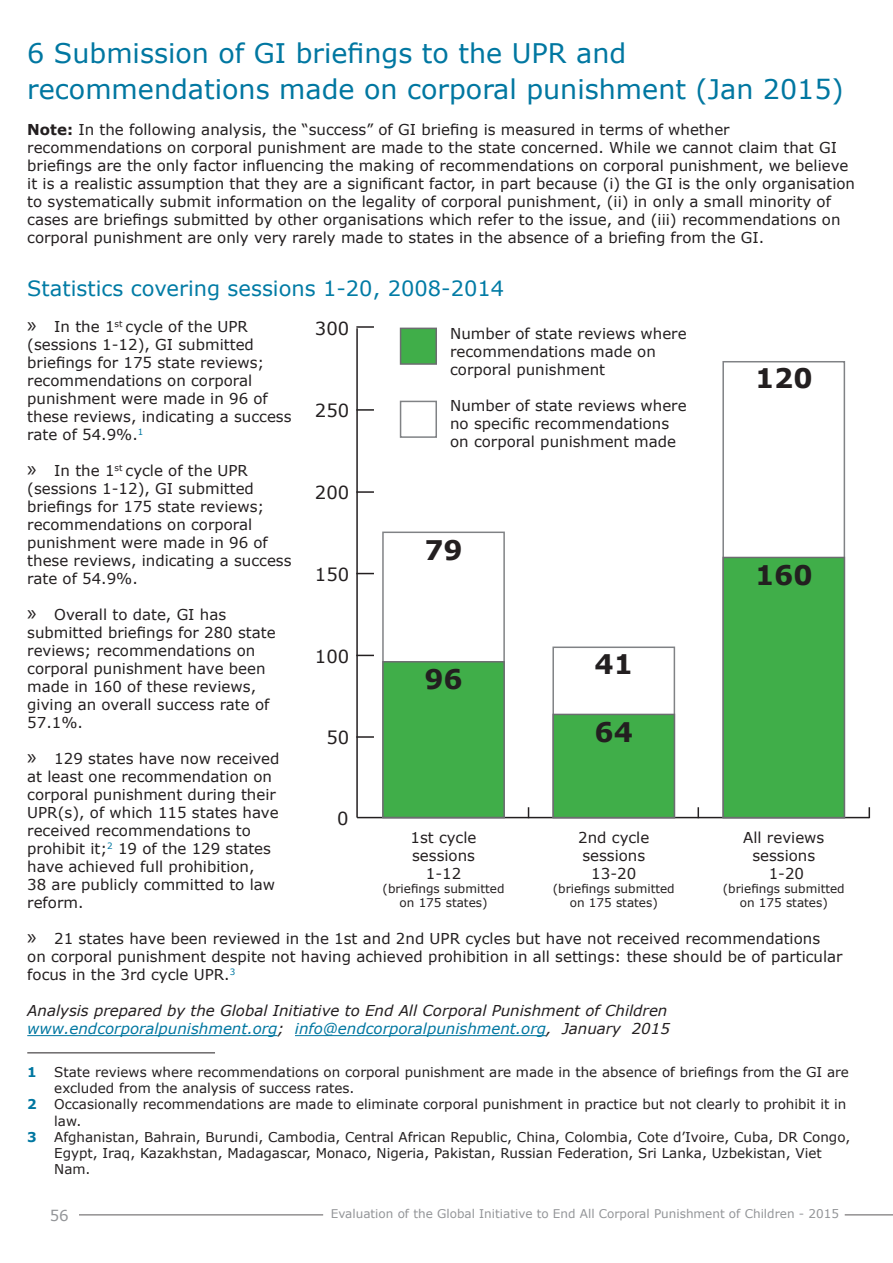
<style>
.page{position:relative;width:893px;height:1263px;background:#fff}
.page>*{position:absolute;margin:0;border:0;box-sizing:border-box;transform-origin:0 0}
.t1{font:27px/36px "Verdana";color:#0077a1}
.t2{font:700 27px "Verdana";color:#231f20}
.t3{font:21px "Verdana";color:#017ba5}
.t4{font:18px "Verdana";color:#231f20}
.t5{font:15px/18px "Verdana";color:#231f20}
.t6{font:italic 15px/18px "Verdana";color:#231f20}
.t7{font:15px "Verdana";color:#939598}
.t8{font:13.5px/16.2px "Verdana";color:#231f20}
.t9{font:700 13.5px "Verdana";color:#0077a1}
.t10{font:12px/14.4px "Verdana";color:#231f20;text-align:center}
.t11{font:12px "Verdana";color:#939598}
.s1{font-weight:700}
.s2{font-family:"Myriad Pro";font-size:22.5px}
.s3{color:#0077a1}
</style>
<div class="page">
<hr style="left:74px;top:1214px;width:249px;height:1px;background:#231f20">
<div style="left:40px;top:1209px;width:38px;height:26px;background:#fff"></div>
<hr style="left:845px;top:1214px;width:48px;height:1px;background:#231f20">
<hr style="left:27px;top:1035px;width:251px;height:1px;background:#0077a1">
<hr style="left:295px;top:1035px;width:251px;height:1px;background:#0077a1">
<hr style="left:356px;top:328px;width:2px;height:489px;background:#231f20">
<hr style="left:357px;top:817px;width:512px;height:1px;background:#231f20">
<svg style="left:356px;top:326px;width:18px;height:2px"></svg>
<svg style="left:356px;top:409px;width:18px;height:2px"></svg>
<svg style="left:356px;top:491px;width:18px;height:2px"></svg>
<svg style="left:356px;top:573px;width:18px;height:1px"></svg>
<svg style="left:356px;top:655px;width:18px;height:1px"></svg>
<svg style="left:356px;top:736px;width:18px;height:2px"></svg>
<svg style="left:868px;top:807px;width:2px;height:11px"></svg>
<svg style="left:697px;top:807px;width:2px;height:10px"></svg>
<div style="left:382px;top:531px;width:123px;height:287px;background:#fff;border:2px solid #808285"></div>
<div style="left:382px;top:661px;width:123px;height:157px;background:#40ae49;border:2px solid #6c6d70"></div>
<div style="left:552px;top:646px;width:123px;height:172px;background:#fff;border:2px solid #808285"></div>
<div style="left:722px;top:361px;width:123px;height:457px;background:#fff;border:2px solid #808285"></div>
<div style="left:552px;top:714px;width:123px;height:104px;background:#40ae49;border:2px solid #6c6d70"></div>
<div style="left:722px;top:557px;width:123px;height:261px;background:#40ae49;border:2px solid #6c6d70"></div>
<div style="left:400px;top:328px;width:37px;height:37px;background:#40ae49;border:2px solid #6c6d70"></div>
<div style="left:400px;top:401px;width:37px;height:37px;background:#fff;border:2px solid #808285"></div>
<hr style="left:27px;top:1052px;width:188px;height:1px;background:#231f20">
<h1 class="t1" style="left:27px;top:35px;width:818px">6 Submission of GI briefings to the UPR and recommendations made on corporal punishment (Jan 2015)</h1>
<p class="t5" style="left:27px;top:121px;width:829px"><span class="s1">Note:</span> In the following analysis, the “success” of GI briefing is measured in terms of whether recommendations on corporal punishment are made to the state concerned. While we cannot claim that GI briefings are the only factor influencing the making of recommendations on corporal punishment, we believe it is a realistic assumption that they are a significant factor, in part because (i) the GI is the only organisation to systematically submit information on the legality of corporal punishment, (ii) in only a small minority of cases are briefings submitted by other organisations which refer to the issue, and (iii) recommendations on corporal punishment are only very rarely made to states in the absence of a briefing from the GI.</p>
<h2 class="t3" style="left:27px;top:274px;width:478px">Statistics covering sessions 1-20, 2008-2014</h2>
<p class="t5" style="left:27px;top:318px;width:266px"><span class="s2">»</span> In the 1<sup>st</sup> cycle of the UPR (sessions 1-12), GI submitted briefings for 175 state reviews; recommendations on corporal punishment were made in 96 of these reviews, indicating a success rate of 54.9%.<sup>1</sup></p>
<p class="t5" style="left:27px;top:462px;width:266px"><span class="s2">»</span> In the 1<sup>st</sup> cycle of the UPR (sessions 1-12), GI submitted briefings for 175 state reviews; recommendations on corporal punishment were made in 96 of these reviews, indicating a success rate of 54.9%.</p>
<p class="t5" style="left:27px;top:606px;width:250px"><span class="s2">»</span> Overall to date, GI has submitted briefings for 280 state reviews; recommendations on corporal punishment have been made in 160 of these reviews, giving an overall success rate of<br>57.1%.</p>
<p class="t5" style="left:27px;top:750px;width:254px"><span class="s2">»</span> 129 states have now received at least one recommendation on corporal punishment during their<br>UPR(s), of which 115 states have received recommendations to prohibit it;<sup>2</sup> 19 of the 129 states have achieved full prohibition,<br>38 are publicly committed to law reform.</p>
<p class="t5" style="left:27px;top:930px;width:817px"><span class="s2">»</span> 21 states have been reviewed in the 1st and 2nd UPR cycles but have not received recommendations<br>on corporal punishment despite not having achieved prohibition in all settings: these should be of particular focus in the 3rd cycle UPR.<sup>3</sup></p>
<p class="t6" style="left:27px;top:1002px;width:644px">Analysis prepared by the Global Initiative to End All Corporal Punishment of Children <span class="s3">www.endcorporalpunishment.org</span>; <span class="s3">info@endcorporalpunishment.org</span>, January 2015</p>
<p class="t9" style="left:27px;top:1062px;width:11px">1</p>
<p class="t8" style="left:54px;top:1064px;width:796px">State reviews where recommendations on corporal punishment are made in the absence of briefings from the GI are excluded from the analysis of success rates.</p>
<p class="t9" style="left:27px;top:1095px;width:11px">2</p>
<p class="t8" style="left:54px;top:1096px;width:794px">Occasionally recommendations are made to eliminate corporal punishment in practice but not clearly to prohibit it in law.</p>
<p class="t9" style="left:27px;top:1127px;width:11px">3</p>
<p class="t8" style="left:54px;top:1129px;width:797px">Afghanistan, Bahrain, Burundi, Cambodia, Central African Republic, China, Colombia, Cote d’Ivoire, Cuba, DR Congo,<br>Egypt, Iraq, Kazakhstan, Madagascar, Monaco, Nigeria, Pakistan, Russian Federation, Sri Lanka, Uzbekistan, Viet<br>Nam.</p>
<p class="t4" style="left:315px;top:316px;width:36px">300</p>
<p class="t5" style="left:450px;top:324px;width:238px">Number of state reviews where recommendations made on corporal punishment</p>
<p class="t5" style="left:450px;top:396px;width:238px">Number of state reviews where no specific recommendations on corporal punishment made</p>
<h1 class="t2" style="left:755px;top:359px;width:59px">120</h1>
<p class="t4" style="left:315px;top:398px;width:36px">250</p>
<p class="t4" style="left:315px;top:480px;width:36px">200</p>
<h1 class="t2" style="left:424px;top:531px;width:40px">79</h1>
<h1 class="t2" style="left:755px;top:555px;width:59px">160</h1>
<p class="t4" style="left:315px;top:562px;width:36px">150</p>
<p class="t4" style="left:315px;top:644px;width:36px">100</p>
<h1 class="t2" style="left:595px;top:645px;width:40px">41</h1>
<h1 class="t2" style="left:424px;top:660px;width:40px">96</h1>
<h1 class="t2" style="left:595px;top:713px;width:40px">64</h1>
<p class="t4" style="left:326px;top:725px;width:24px">50</p>
<p class="t4" style="left:337px;top:806px;width:13px">0</p>
<p class="t5" style="left:411px;top:828px;width:67px;text-align:center">1st cycle sessions<br>1-12</p>
<p class="t10" style="left:383px;top:881px;width:123px">(briefings submitted on 175 states)</p>
<p class="t5" style="left:578px;top:828px;width:73px;text-align:center">2nd cycle sessions<br>13-20</p>
<p class="t10" style="left:553px;top:881px;width:123px">(briefings submitted on 175 states)</p>
<p class="t5" style="left:743px;top:828px;width:83px;text-align:center">All reviews sessions<br>1-20</p>
<p class="t10" style="left:723px;top:881px;width:123px">(briefings submitted on 175 states)</p>
<p class="t7" style="left:50px;top:1205px;width:21px">56</p>
<p class="t11" style="left:331px;top:1206px;width:510px">Evaluation of the Global Initiative to End All Corporal Punishment of Children - 2015</p>
</div>
